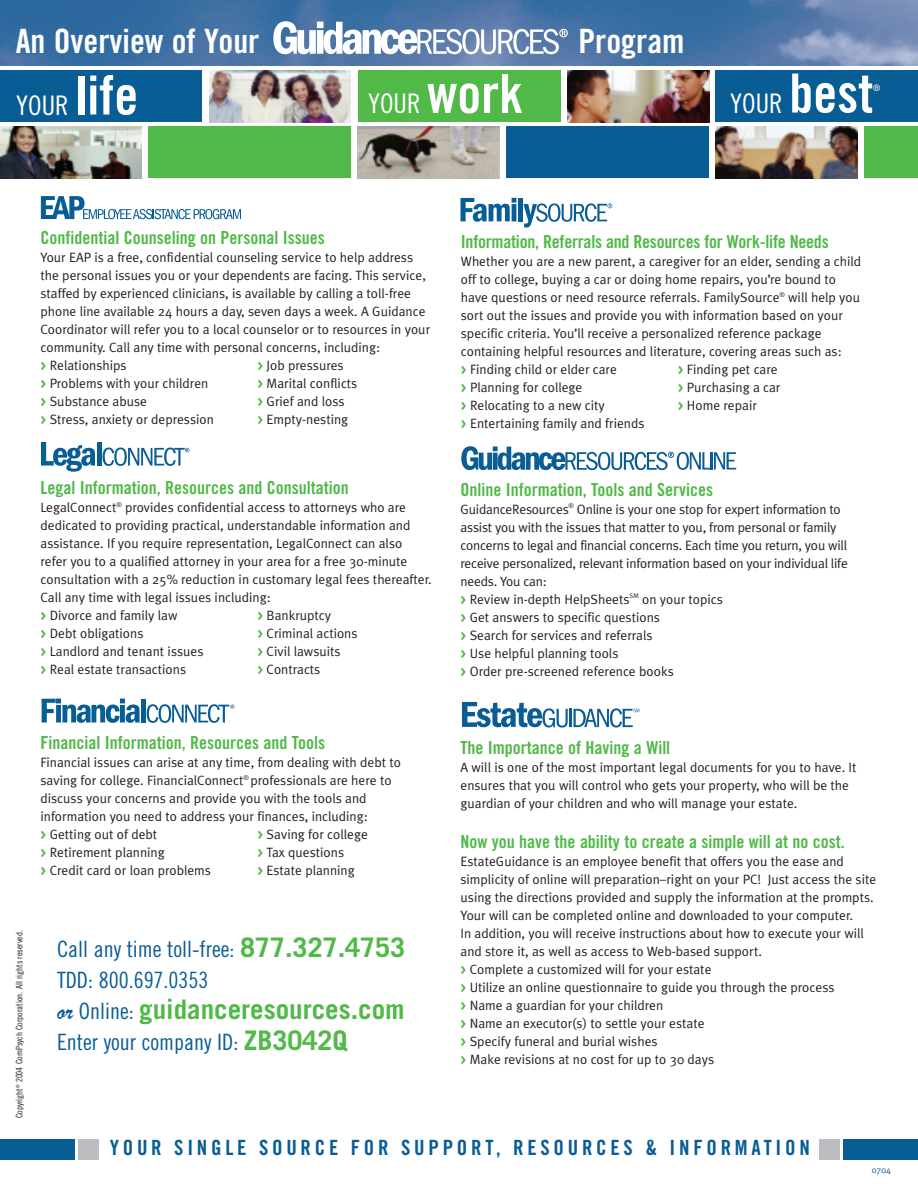
<style>
.page{position:relative;width:918px;height:1188px;background:#fff}
.page>*{position:absolute;margin:0;border:0;box-sizing:border-box;transform-origin:0 0}
.t1{font:33.6px "Trade Gothic LT Std Bd Cn 20";color:#fff}
.t2{font:700 27px "Trade Gothic LT Std";color:#51b948}
.t3{font:27px "Trade Gothic LT Std Cn 18";color:#fff}
.t4{font:22.5px/31.3px "Trade Gothic LT Std Cn 18";color:#095d95}
.t5{font:21px "Trade Gothic LT Std Bd Cn 20";letter-spacing:.175em;color:#095d95}
.t6{font:18px "Trade Gothic LT Std Bd Cn 20";color:#51b948}
.t7{font:13.5px/18px "Meta Plus Normal";color:#231f20}
.t8{font:9px "Trade Gothic LT Std Cn 18";color:#231f20}
.t9{font:9px "Meta Plus Normal";color:#095d95}
.t10{font:9px "Trade Gothic LT Std Cn 18";color:#fff}
.s1{font-family:"Trade Gothic LT Std Bd Cn 20";font-size:54px}
.s2{font-family:"Meta Plus Bold Caps";color:#51b948}
.s3{font-family:"Trade Gothic LT Std";font-weight:700;font-size:27px;color:#51b948}
.s4{font-family:"Brush Script";font-weight:400;color:#095d95}
.s5{font-family:"Trade Gothic LT Std Cn 18";font-weight:400;font-size:22.5px;color:#095d95}
</style>
<div class="page">
<img style="left:0;top:0;width:918px;height:65px">
<div style="left:0;top:70px;width:202px;height:52px;background:#095d95"></div>
<img style="left:209px;top:70px;width:142px;height:52px">
<div style="left:358px;top:70px;width:202px;height:52px;background:#51b948"></div>
<div style="left:716px;top:70px;width:202px;height:52px;background:#095d95"></div>
<img style="left:567px;top:70px;width:142px;height:52px">
<img style="left:0;top:126px;width:142px;height:52px">
<div style="left:148px;top:126px;width:203px;height:52px;background:#51b948"></div>
<div style="left:864px;top:126px;width:54px;height:52px;background:#51b948"></div>
<img style="left:358px;top:126px;width:142px;height:52px">
<img style="left:716px;top:126px;width:141px;height:52px">
<div style="left:506px;top:126px;width:203px;height:52px;background:#095d95"></div>
<svg style="left:460px;top:198px;width:56px;height:24px"></svg>
<hr style="left:519px;top:198px;width:4px;height:23px;background:#095d95">
<svg style="left:523px;top:203px;width:89px;height:25px"></svg>
<svg style="left:41px;top:442px;width:54px;height:30px"></svg>
<hr style="left:97px;top:442px;width:4px;height:24px;background:#095d95">
<svg style="left:103px;top:448px;width:86px;height:18px"></svg>
<svg style="left:41px;top:196px;width:200px;height:23px"></svg>
<svg style="left:42px;top:699px;width:98px;height:24px"></svg>
<div style="left:141px;top:699px;width:5px;height:23px;background:#095d95"></div>
<svg style="left:147px;top:704px;width:87px;height:19px"></svg>
<svg style="left:461px;top:446px;width:275px;height:24px"></svg>
<div style="left:820px;top:1140px;width:20px;height:20px;background:#bcbdc0"></div>
<div style="left:843px;top:1140px;width:75px;height:20px;background:#095d95"></div>
<div style="left:78px;top:1140px;width:20px;height:20px;background:#bcbdc0"></div>
<div style="left:0;top:1140px;width:75px;height:20px;background:#095d95"></div>
<svg style="left:462px;top:702px;width:177px;height:26px"></svg>
<svg style="left:273px;top:21px;width:295px;height:33px"></svg>
<h1 class="t1" style="left:16px;top:29px;width:245px">An Overview of Your</h1>
<h1 class="t1" style="left:578px;top:29px;width:108px">Program</h1>
<h2 class="t3" style="left:16px;top:95px;width:124px">YOUR <span class="s1">life</span></h2>
<h2 class="t3" style="left:368px;top:93px;width:157px">YOUR <span class="s1">work</span></h2>
<h2 class="t3" style="left:730px;top:93px;width:145px">YOUR <span class="s1">best</span></h2>
<p class="t10" style="left:873px;top:85px;width:9px">®</p>
<h3 class="t6" style="left:40px;top:231px;width:286px">Confidential Counseling on Personal Issues</h3>
<p class="t7" style="left:40px;top:249px;width:391px">Your EAP is a free, confidential counseling service to help address the personal issues you or your dependents are facing. This service, staffed by experienced clinicians, is available by calling a toll-free phone line available 24 hours a day, seven days a week. A Guidance Coordinator will refer you to a local counselor or to resources in your community. Call any time with personal concerns, including:<br><span class="s2">&gt;</span> Relationships</p>
<p class="t7" style="left:257px;top:357px;width:88px"><span class="s2">&gt;</span> Job pressures</p>
<p class="t7" style="left:40px;top:375px;width:169px"><span class="s2">&gt;</span> Problems with your children</p>
<p class="t7" style="left:257px;top:375px;width:102px"><span class="s2">&gt;</span> Marital conflicts</p>
<p class="t7" style="left:40px;top:393px;width:108px"><span class="s2">&gt;</span> Substance abuse</p>
<p class="t7" style="left:257px;top:393px;width:89px"><span class="s2">&gt;</span> Grief and loss</p>
<p class="t7" style="left:40px;top:411px;width:175px"><span class="s2">&gt;</span> Stress, anxiety or depression</p>
<p class="t7" style="left:257px;top:411px;width:92px"><span class="s2">&gt;</span> Empty-nesting</p>
<h3 class="t6" style="left:40px;top:481px;width:310px">Legal Information, Resources and Consultation</h3>
<p class="t7" style="left:40px;top:499px;width:393px">LegalConnect<sup>®</sup> provides confidential access to attorneys who are dedicated to providing practical, understandable information and assistance. If you require representation, LegalConnect can also refer you to a qualified attorney in your area for a free 30-minute consultation with a 25% reduction in customary legal fees thereafter.<br>Call any time with legal issues including:<br><span class="s2">&gt;</span> Divorce and family law</p>
<p class="t7" style="left:257px;top:607px;width:75px"><span class="s2">&gt;</span> Bankruptcy</p>
<p class="t7" style="left:40px;top:625px;width:105px"><span class="s2">&gt;</span> Debt obligations</p>
<p class="t7" style="left:257px;top:625px;width:102px"><span class="s2">&gt;</span> Criminal actions</p>
<p class="t7" style="left:40px;top:643px;width:165px"><span class="s2">&gt;</span> Landlord and tenant issues</p>
<p class="t7" style="left:257px;top:643px;width:85px"><span class="s2">&gt;</span> Civil lawsuits</p>
<p class="t7" style="left:40px;top:661px;width:147px"><span class="s2">&gt;</span> Real estate transactions</p>
<p class="t7" style="left:257px;top:661px;width:65px"><span class="s2">&gt;</span> Contracts</p>
<h3 class="t6" style="left:461px;top:235px;width:369px">Information, Referrals and Resources for Work-life Needs</h3>
<p class="t7" style="left:461px;top:252px;width:402px">Whether you are a new parent, a caregiver for an elder, sending a child off to college, buying a car or doing home repairs, you’re bound to have questions or need resource referrals. FamilySource<sup>®</sup> will help you sort out the issues and provide you with information based on your specific criteria. You’ll receive a personalized reference package containing helpful resources and literature, covering areas such as:<br><span class="s2">&gt;</span> Finding child or elder care</p>
<p class="t7" style="left:678px;top:360px;width:101px"><span class="s2">&gt;</span> Finding pet care</p>
<p class="t7" style="left:461px;top:378px;width:123px"><span class="s2">&gt;</span> Planning for college</p>
<p class="t7" style="left:678px;top:378px;width:104px"><span class="s2">&gt;</span> Purchasing a car</p>
<p class="t7" style="left:461px;top:396px;width:146px"><span class="s2">&gt;</span> Relocating to a new city</p>
<p class="t7" style="left:678px;top:396px;width:81px"><span class="s2">&gt;</span> Home repair</p>
<p class="t7" style="left:461px;top:414px;width:185px"><span class="s2">&gt;</span> Entertaining family and friends</p>
<h3 class="t6" style="left:460px;top:483px;width:254px">Online Information, Tools and Services</h3>
<p class="t7" style="left:460px;top:500px;width:389px">GuidanceResources<sup>®</sup> Online is your one stop for expert information to assist you with the issues that matter to you, from personal or family concerns to legal and financial concerns. Each time you return, you will receive personalized, relevant information based on your individual life needs. You can:<br><span class="s2">&gt;</span> Review in-depth HelpSheets<sup>SM</sup> on your topics<br><span class="s2">&gt;</span> Get answers to specific questions<br><span class="s2">&gt;</span> Search for services and referrals<br><span class="s2">&gt;</span> Use helpful planning tools<br><span class="s2">&gt;</span> Order pre-screened reference books</p>
<p class="t8" style="left:16px;top:1118px;width:190px;rotate:-90deg">Copyright<sup>©</sup> 2004 ComPsych Corporation. All rights reserved.</p>
<h3 class="t6" style="left:40px;top:736px;width:286px">Financial Information, Resources and Tools</h3>
<p class="t7" style="left:40px;top:753px;width:362px">Financial issues can arise at any time, from dealing with debt to saving for college. FinancialConnect<sup>®</sup> professionals are here to discuss your concerns and provide you with the tools and information you need to address your finances, including:<br><span class="s2">&gt;</span> Getting out of debt</p>
<p class="t7" style="left:257px;top:825px;width:112px"><span class="s2">&gt;</span> Saving for college</p>
<p class="t7" style="left:40px;top:843px;width:126px"><span class="s2">&gt;</span> Retirement planning</p>
<p class="t7" style="left:257px;top:843px;width:88px"><span class="s2">&gt;</span> Tax questions</p>
<p class="t7" style="left:40px;top:861px;width:172px"><span class="s2">&gt;</span> Credit card or loan problems</p>
<p class="t7" style="left:257px;top:861px;width:99px"><span class="s2">&gt;</span> Estate planning</p>
<h3 class="t4" style="left:57px;top:935px;width:350px">Call any time toll-free: <span class="s3">877.327.4753<br></span>TDD: 800.697.0353</h3>
<h2 class="t2" style="left:57px;top:1000px;width:349px"><span class="s4">or</span> <span class="s5">Online:</span> guidanceresources.com</h2>
<h3 class="t4" style="left:57px;top:1029px;width:292px">Enter your company ID: <span class="s3">ZB3042Q</span></h3>
<h3 class="t6" style="left:460px;top:741px;width:211px">The Importance of Having a Will</h3>
<p class="t7" style="left:460px;top:758px;width:398px">A will is one of the most important legal documents for you to have. It ensures that you will control who gets your property, who will be the guardian of your children and who will manage your estate.</p>
<h3 class="t6" style="left:460px;top:835px;width:386px">Now you have the ability to create a simple will at no cost.</h3>
<p class="t7" style="left:460px;top:853px;width:417px">EstateGuidance is an employee benefit that offers you the ease and simplicity of online will preparation–right on your PC! Just access the site using the directions provided and supply the information at the prompts.<br>Your will can be completed online and downloaded to your computer.<br>In addition, you will receive instructions about how to execute your will and store it, as well as access to Web-based support.<br><span class="s2">&gt;</span> Complete a customized will for your estate<br><span class="s2">&gt;</span> Utilize an online questionnaire to guide you through the process<br><span class="s2">&gt;</span> Name a guardian for your children<br><span class="s2">&gt;</span> Name an executor(s) to settle your estate<br><span class="s2">&gt;</span> Specify funeral and burial wishes<br><span class="s2">&gt;</span> Make revisions at no cost for up to 30 days</p>
<h3 class="t5" style="left:110px;top:1140px;width:702px">YOUR SINGLE SOURCE FOR SUPPORT, RESOURCES &amp; INFORMATION</h3>
<p class="t9" style="left:872px;top:1164px;width:21px">0704</p>
</div>
